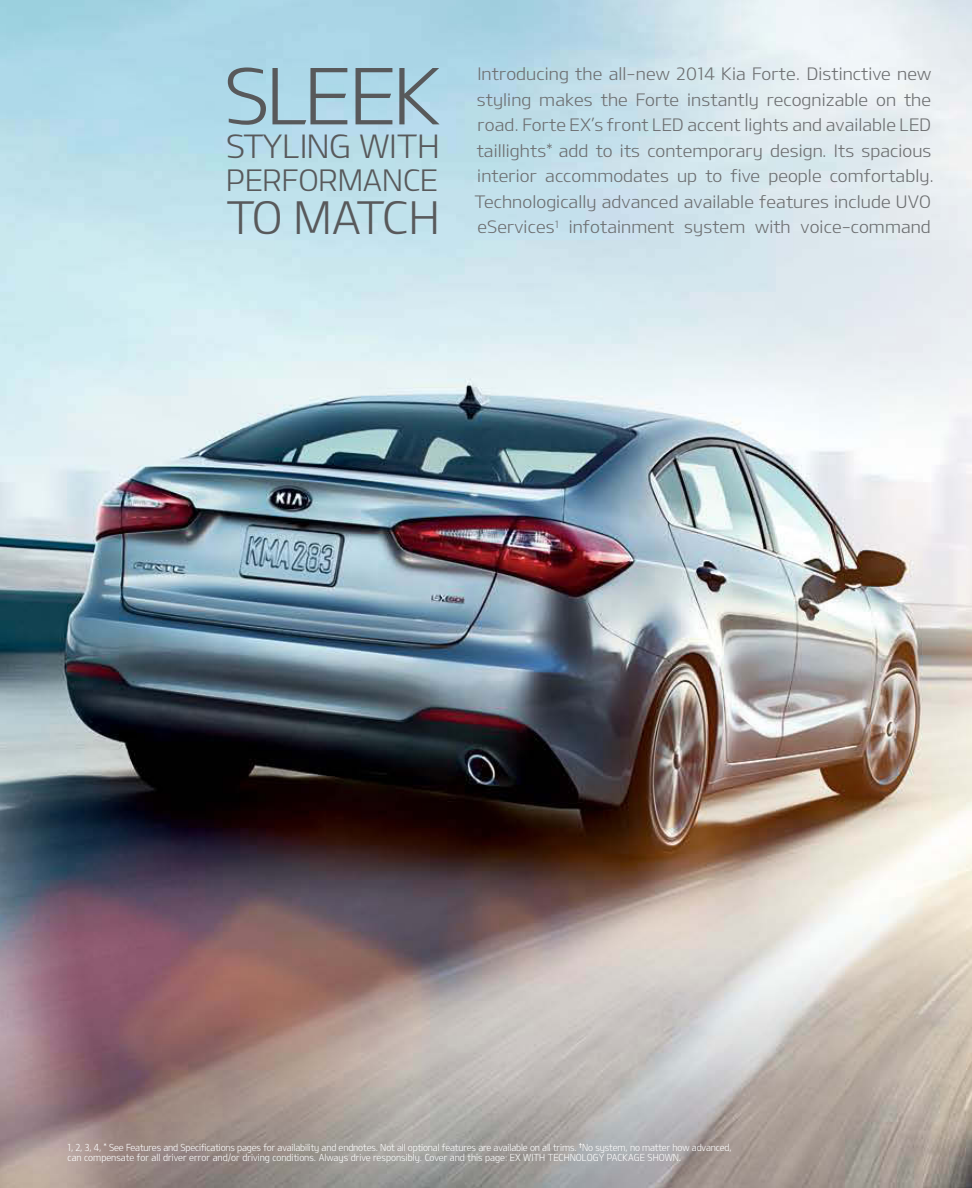
<style>
.page{position:relative;width:972px;height:1188px;background:#fff}
.page>*{position:absolute;margin:0;border:0;box-sizing:border-box;transform-origin:0 0}
.t1{font:77.55px "KIAOTFL";letter-spacing:-.04em;color:#58595b}
.t2{font:45px "KIAOTFL";letter-spacing:-.07em;color:#58595b}
.t3{font:32.25px "KIAOTFL";letter-spacing:-.01em;color:#58595b}
.t4{font:29.7px "KIAOTFL";letter-spacing:-.01em;color:#58595b}
.t5{font:17.25px/25.5px "KIAOTFL";letter-spacing:.005em;color:#6d6f71}
.t6{font:9.75px/10.1px "KIAOTFL";color:#fff;scale:.9 1}
</style>
<div class="page">
<img style="left:0;top:0;width:972px;height:1188px">
<h1 class="t1" style="left:224px;top:47px;width:220px">sleeK</h1>
<h3 class="t3" style="left:226px;top:126px;width:215px">styling with</h3>
<h3 class="t4" style="left:226px;top:161px;width:213px">perFormanCe</h3>
<h2 class="t2" style="left:226px;top:189px;width:215px">to matCh</h2>
<p class="t5" style="left:474px;top:61px;width:461px">introducing the all-new 2014 Kia Forte. Distinctive new styling makes the Forte instantly recognizable on the road. Forte ex’s front leD accent lights and available leD taillights* add to its contemporary design. its spacious interior accommodates up to five people comfortably. technologically advanced available features include Uvo eservices<sup>1</sup> infotainment system with voice-command</p>
<p class="t6" style="left:68px;top:1142px;width:740px">1, 2, 3, 4, * see Features and specifications pages for availability and endnotes. not all optional features are available on all trims. <sup>†</sup>no system, no matter how advanced, can compensate for all driver error and/or driving conditions. always drive responsibly. Cover and this page: ex with teChnology paCKage shown.</p>
</div>
